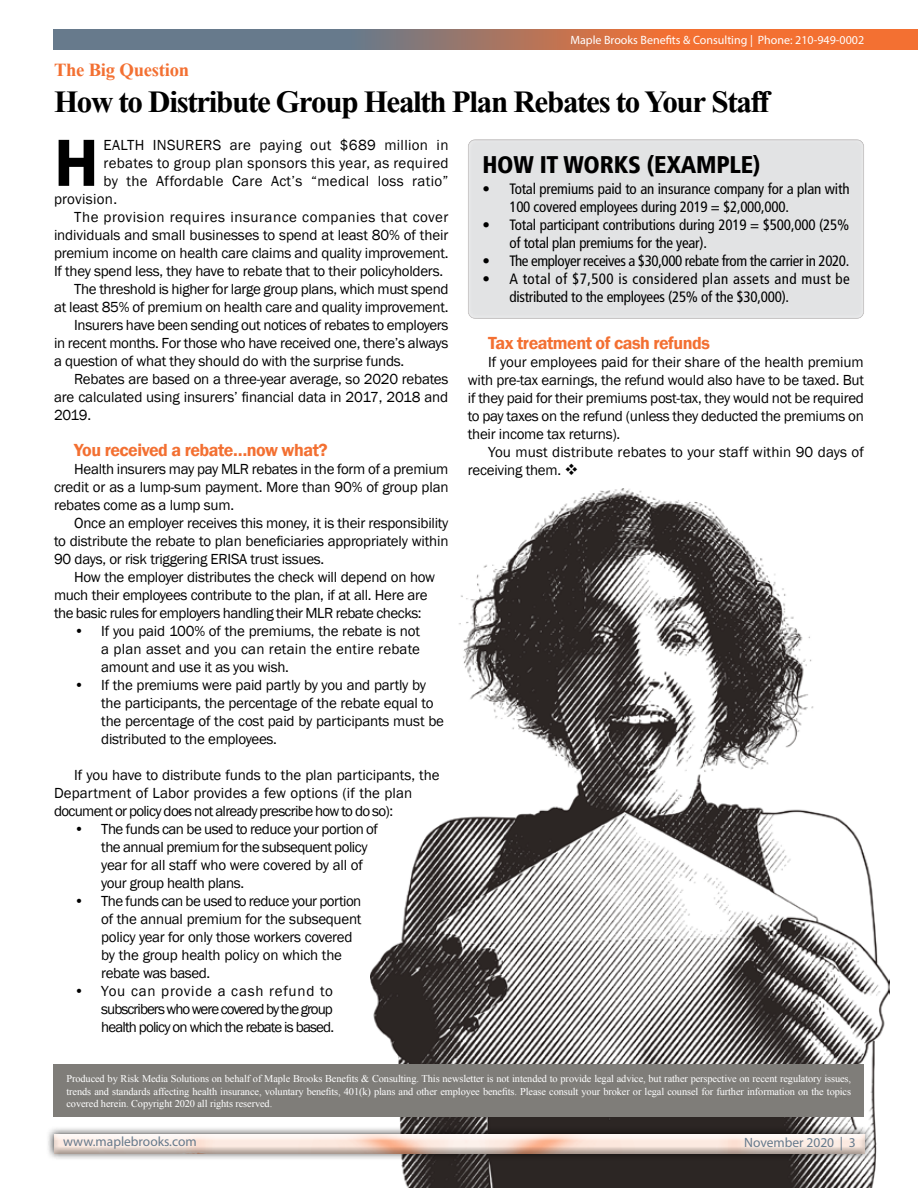
<style>
.page{position:relative;width:918px;height:1188px;background:#fff}
.page>*{position:absolute;margin:0;border:0;box-sizing:border-box;transform-origin:0 0}
.t1{font:600 69px "Franklin Gothic";color:#000}
.t2{font:700 37.5px "Shonar Bangla";letter-spacing:-.035em;color:#000}
.t3{font:900 condensed 24px "Frutiger LT";letter-spacing:-.01em;color:#000}
.t4{font:700 22.5px "Shonar Bangla";letter-spacing:-.01em;color:#f37032}
.t5{font:600 18px "Franklin Gothic";letter-spacing:-.03em;color:#f37032}
.t6{font:15px/18px "Franklin Gothic";letter-spacing:-.02em;color:#000;text-align:justify}
.t7{font:condensed 15px/18px "Frutiger LT";letter-spacing:-.015em;color:#000}
.t8{font:15px "Franklin Gothic";letter-spacing:.02em;color:#000}
.t9{font:condensed 15px/18px "Frutiger LT";letter-spacing:.025em;color:#000}
.t10{font:15px/18px "Franklin Gothic";letter-spacing:.01em;color:#000}
.t11{font:15px "Franklin Gothic";letter-spacing:.035em;color:#000}
.t12{font:13.5px "Myriad Pro";color:#667a8c}
.t13{font:12px "Myriad Pro";color:#fff}
.t14{font:10.35px/12.5px "Times New Roman";letter-spacing:-.01em;color:#fff;text-align:justify}
</style>
<div class="page">
<img style="left:371px;top:489px;width:519px;height:699px">
<svg style="left:54px;top:29px;width:864px;height:21px;background:#a87561"></svg>
<div style="left:46px;top:1126px;width:826px;height:35px;background:#000;opacity:.75"></div>
<div style="left:51px;top:1134px;width:813px;height:7px;background:#fff;opacity:.75"></div>
<div style="left:51px;top:1136px;width:813px;height:19px;background:#7f7d79;opacity:.75"></div>
<div style="left:54px;top:1065px;width:810px;height:52px;background:#7f7d79"></div>
<div style="left:465px;top:137px;width:401px;height:182px;background:#e2e3e4"></div>
<p class="t13" style="left:570px;top:32px;width:295px">Maple Brooks Benefits &amp; Consulting | Phone: 210-949-0002</p>
<h3 class="t4" style="left:54px;top:57px;width:137px">The Big Question</h3>
<h2 class="t2" style="left:54px;top:81px;width:717px">How to Distribute Group Health Plan Rebates to Your Staff</h2>
<h1 class="t1" style="left:54px;top:120px;width:46px">H</h1>
<p class="t8" style="left:104px;top:136px;width:346px">EALTH INSURERS are paying out $689 million in</p>
<h3 class="t3" style="left:482px;top:151px;width:280px">HOW IT WORKS (EXAMPLE)</h3>
<p class="t7" style="left:509px;top:180px;width:342px;text-indent:-27px">• Total premiums paid to an insurance company for a plan with<br>100 covered employees during 2019 = $2,000,000.</p>
<p class="t7" style="left:509px;top:216px;width:342px;text-indent:-27px">• Total participant contributions during 2019 = $500,000 (25% of total plan premiums for the year).</p>
<p class="t7" style="left:482px;top:252px;width:368px">• The employer receives a $30,000 rebate from the carrier in 2020.</p>
<p class="t9" style="left:509px;top:270px;width:342px;text-indent:-27px">• A total of $7,500 is considered plan assets and must be distributed to the employees (25% of the $30,000).</p>
<p class="t5" style="left:488px;top:331px;width:223px">Tax treatment of cash refunds</p>
<p class="t6" style="left:468px;top:353px;width:398px;text-indent:20px">If your employees paid for their share of the health premium with pre-tax earnings, the refund would also have to be taxed. But if they paid for their premiums post-tax, they would not be required to pay taxes on the refund (unless they deducted the premiums on their income tax returns).</p>
<p class="t10" style="left:468px;top:443px;width:398px;text-indent:20px">You must distribute rebates to your staff within 90 days of receiving them. ❖</p>
<p class="t8" style="left:104px;top:154px;width:346px">rebates to group plan sponsors this year, as required</p>
<p class="t8" style="left:104px;top:172px;width:346px">by the Affordable Care Act’s “medical loss ratio”</p>
<p class="t8" style="left:54px;top:190px;width:65px">provision.</p>
<p class="t11" style="left:74px;top:208px;width:376px">The provision requires insurance companies that cover</p>
<p class="t6" style="left:54px;top:226px;width:396px">individuals and small businesses to spend at least 80% of their</p>
<p class="t6" style="left:54px;top:244px;width:396px">premium income on health care claims and quality improvement.</p>
<p class="t6" style="left:54px;top:262px;width:391px">If they spend less, they have to rebate that to their policyholders.</p>
<p class="t6" style="left:74px;top:280px;width:376px">The threshold is higher for large group plans, which must spend</p>
<p class="t6" style="left:54px;top:298px;width:396px">at least 85% of premium on health care and quality improvement.</p>
<p class="t6" style="left:74px;top:316px;width:376px">Insurers have been sending out notices of rebates to employers</p>
<p class="t6" style="left:54px;top:334px;width:396px">in recent months. For those who have received one, there’s always</p>
<p class="t6" style="left:54px;top:352px;width:352px">a question of what they should do with the surprise funds.</p>
<p class="t6" style="left:74px;top:370px;width:376px">Rebates are based on a three-year average, so 2020 rebates</p>
<p class="t6" style="left:54px;top:388px;width:396px">are calculated using insurers’ financial data in 2017, 2018 and</p>
<p class="t6" style="left:54px;top:406px;width:39px">2019.</p>
<p class="t5" style="left:74px;top:439px;width:255px">You received a rebate…now what?</p>
<p class="t6" style="left:54px;top:460px;width:396px;text-indent:20px">Health insurers may pay MLR rebates in the form of a premium credit or as a lump-sum payment. More than 90% of group plan rebates come as a lump sum.</p>
<p class="t6" style="left:54px;top:514px;width:396px;text-indent:20px">Once an employer receives this money, it is their responsibility to distribute the rebate to plan beneficiaries appropriately within 90 days, or risk triggering ERISA trust issues.</p>
<p class="t6" style="left:54px;top:568px;width:383px;text-align:left;text-indent:20px">How the employer distributes the check will depend on how much their employees contribute to the plan, if at all. Here are the basic rules for employers handling their MLR rebate checks:</p>
<p class="t6" style="left:101px;top:622px;width:320px;text-indent:-27px">• If you paid 100% of the premiums, the rebate is not a plan asset and you can retain the entire rebate amount and use it as you wish.</p>
<p class="t6" style="left:101px;top:676px;width:344px;text-align:left;text-indent:-27px">• If the premiums were paid partly by you and partly by the participants, the percentage of the rebate equal to the percentage of the cost paid by participants must be distributed to the employees.</p>
<p class="t6" style="left:54px;top:766px;width:387px;text-align:left;text-indent:20px">If you have to distribute funds to the plan participants, the<br>Department of Labor provides a few options (if the plan document or policy does not already prescribe how to do so):</p>
<p class="t6" style="left:101px;top:820px;width:278px;text-align:left;text-indent:-27px">• The funds can be used to reduce your portion of the annual premium for the subsequent policy year for all staff who were covered by all of your group health plans.</p>
<p class="t6" style="left:101px;top:892px;width:262px;text-align:left;text-indent:-27px">• The funds can be used to reduce your portion of the annual premium for the subsequent policy year for only those workers covered by the group health policy on which the rebate was based.</p>
<p class="t6" style="left:101px;top:982px;width:234px;text-indent:-27px">• You can provide a cash refund to subscribers who were covered by the group health policy on which the rebate is based.</p>
<p class="t14" style="left:66px;top:1072px;width:786px">Produced by Risk Media Solutions on behalf of Maple Brooks Benefits &amp; Consulting. This newsletter is not intended to provide legal advice, but rather perspective on recent regulatory issues, trends and standards affecting health insurance, voluntary benefits, 401(k) plans and other employee benefits. Please consult your broker or legal counsel for further information on the topics covered herein. Copyright 2020 all rights reserved.</p>
<p class="t12" style="left:63px;top:1133px;width:135px">www.maplebrooks.com</p>
<p class="t12" style="left:744px;top:1134px;width:113px">November 2020 | 3</p>
</div>
